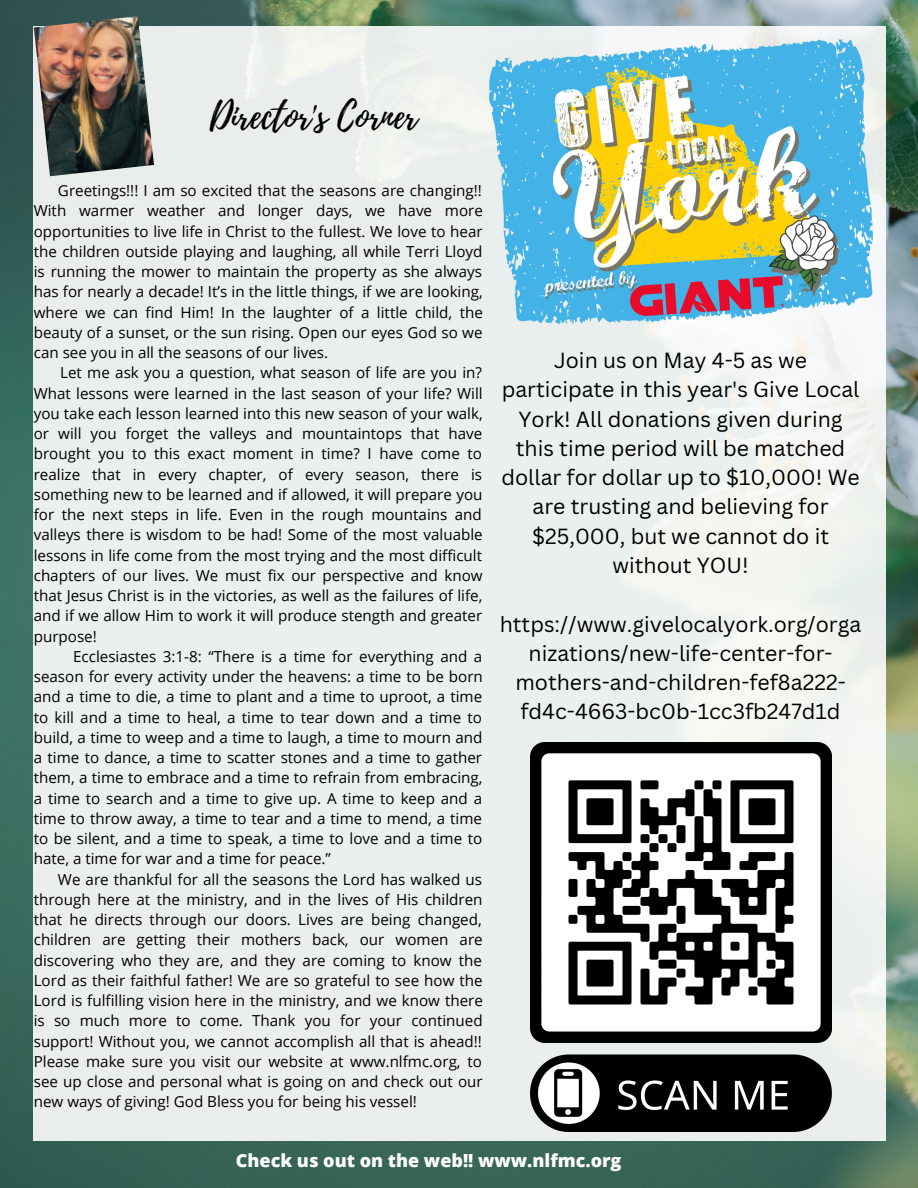
<style>
.page{position:relative;width:918px;height:1188px;background:#fff}
.page>*{position:absolute;margin:0;border:0;box-sizing:border-box;transform-origin:0 0}
.t1{font:36px "Playlist Script";color:#000}
.t2{font:21.3px/29.2px "Canva Sans";color:#000;text-align:center}
.t3{font:800 18px "Open Sans";color:#fff}
.t4{font:15.15px/20.2px "Open Sans";color:#000;text-align:justify}
</style>
<div class="page">
<img style="left:0;top:0;width:918px;height:1188px">
<div style="left:34px;top:26px;width:851px;height:1114px;background:#eaf0ee"></div>
<img style="left:34px;top:16px;width:120px;height:160px">
<img style="left:490px;top:39px;width:382px;height:285px">
<img style="left:531px;top:742px;width:300px;height:389px">
<h1 class="t1" style="left:210px;top:90px;width:209px">Director's Corner</h1>
<p class="t4" style="left:34px;top:180px;width:451px;text-indent:24px">Greetings!!! I am so excited that the seasons are changing!!<br>With warmer weather and longer days, we have more opportunities to live life in Christ to the fullest. We love to hear the children outside playing and laughing, all while Terri Lloyd is running the mower to maintain the property as she always has for nearly a decade! It’s in the little things, if we are looking, where we can find Him! In the laughter of a little child, the beauty of a sunset, or the sun rising. Open our eyes God so we can see you in all the seasons of our lives.</p>
<p class="t4" style="left:34px;top:362px;width:451px;text-indent:26px">Let me ask you a question, what season of life are you in?<br>What lessons were learned in the last season of your life? Will you take each lesson learned into this new season of your walk, or will you forget the valleys and mountaintops that have brought you to this exact moment in time? I have come to realize that in every chapter, of every season, there is something new to be learned and if allowed, it will prepare you for the next steps in life. Even in the rough mountains and valleys there is wisdom to be had! Some of the most valuable lessons in life come from the most trying and the most difficult chapters of our lives. We must fix our perspective and know that Jesus Christ is in the victories, as well as the failures of life, and if we allow Him to work it will produce stength and greater purpose!</p>
<p class="t4" style="left:34px;top:646px;width:451px;text-indent:39px">Ecclesiastes 3:1-8: “There is a time for everything and a season for every activity under the heavens: a time to be born and a time to die, a time to plant and a time to uproot, a time to kill and a time to heal, a time to tear down and a time to build, a time to weep and a time to laugh, a time to mourn and a time to dance, a time to scatter stones and a time to gather them, a time to embrace and a time to refrain from embracing, a time to search and a time to give up. A time to keep and a time to throw away, a time to tear and a time to mend, a time to be silent, and a time to speak, a time to love and a time to hate, a time for war and a time for peace.”</p>
<p class="t4" style="left:34px;top:869px;width:451px;text-indent:24px">We are thankful for all the seasons the Lord has walked us through here at the ministry, and in the lives of His children that he directs through our doors. Lives are being changed, children are getting their mothers back, our women are discovering who they are, and they are coming to know the Lord as their faithful father! We are so grateful to see how the Lord is fulfilling vision here in the ministry, and we know there is so much more to come. Thank you for your continued support! Without you, we cannot accomplish all that is ahead!!<br>Please make sure you visit our website at www.nlfmc.org, to see up close and personal what is going on and check out our new ways of giving! God Bless you for being his vessel!</p>
<h2 class="t2" style="left:501px;top:345px;width:360px">Join us on May 4-5 as we participate in this year's Give Local<br>York! All donations given during this time period will be matched dollar for dollar up to $10,000! We are trusting and believing for $25,000, but we cannot do it without YOU!</h2>
<h2 class="t2" style="left:500px;top:609px;width:363px">https://www.givelocalyork.org/orga nizations/new-life-center-for&shy;mothers-and-children-fef8a222- fd4c-4663-bc0b-1cc3fb247d1d</h2>
<p class="t3" style="left:236px;top:1147px;width:387px">Check us out on the web!! www.nlfmc.org</p>
</div>
